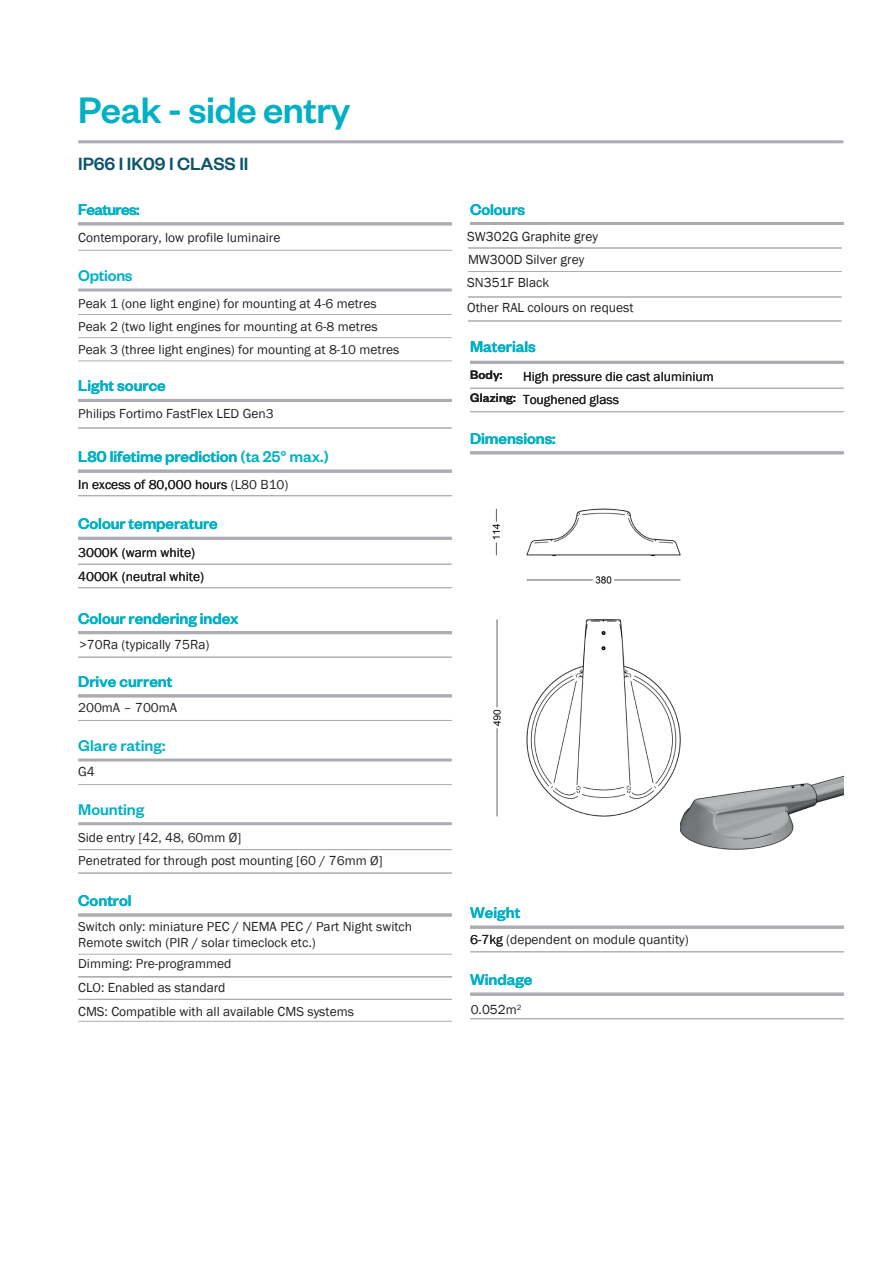
<style>
.page{position:relative;width:893px;height:1263px;background:#fff}
.page>*{position:absolute;margin:0;border:0;box-sizing:border-box;transform-origin:0 0}
.t1{font:500 40.5px "Founders Grotesk";letter-spacing:-.01em;color:#00b0c5}
.t2{font:500 19.5px "Founders Grotesk";letter-spacing:-.005em;color:#0d536a}
.t3{font:500 17.1px "Founders Grotesk";letter-spacing:-.005em;color:#00b0c5}
.t4{font:500 17.1px "Founders Grotesk";letter-spacing:-.04em;color:#00b0c5}
.t5{font:13.5px/24.3px "Franklin Gothic";color:#231f20}
.t6{font:13.5px/23px "Franklin Gothic";color:#231f20}
.t7{font:500 13.5px "Founders Grotesk";color:#231f20}
.s1{font-family:"Founders Grotesk";font-weight:500}
</style>
<div class="page">
<hr style="left:78px;top:288px;width:374px;height:3px;background:#abadb2">
<hr style="left:78px;top:314px;width:374px;height:1px;background:#abadb2">
<hr style="left:78px;top:758px;width:374px;height:3px;background:#abadb2">
<hr style="left:78px;top:784px;width:374px;height:1px;background:#abadb2">
<hr style="left:78px;top:337px;width:374px;height:1px;background:#abadb2">
<hr style="left:78px;top:360px;width:374px;height:1px;background:#abadb2">
<hr style="left:78px;top:822px;width:374px;height:3px;background:#abadb2">
<hr style="left:78px;top:222px;width:374px;height:3px;background:#abadb2">
<hr style="left:78px;top:399px;width:374px;height:3px;background:#abadb2">
<hr style="left:78px;top:428px;width:374px;height:1px;background:#abadb2">
<hr style="left:78px;top:250px;width:374px;height:1px;background:#bebec2">
<hr style="left:470px;top:451px;width:374px;height:3px;background:#abadb2">
<hr style="left:78px;top:470px;width:374px;height:3px;background:#abadb2">
<hr style="left:78px;top:495px;width:374px;height:1px;background:#abadb2">
<hr style="left:78px;top:694px;width:374px;height:3px;background:#abadb2">
<hr style="left:78px;top:720px;width:374px;height:1px;background:#abadb2">
<hr style="left:78px;top:537px;width:374px;height:3px;background:#abadb2">
<hr style="left:78px;top:564px;width:374px;height:1px;background:#abadb2">
<hr style="left:78px;top:587px;width:374px;height:1px;background:#abadb2">
<hr style="left:78px;top:849px;width:374px;height:1px;background:#abadb2">
<hr style="left:78px;top:873px;width:374px;height:1px;background:#abadb2">
<hr style="left:78px;top:631px;width:374px;height:3px;background:#abadb2">
<hr style="left:78px;top:657px;width:374px;height:1px;background:#abadb2">
<hr style="left:470px;top:222px;width:374px;height:3px;background:#abadb2">
<hr style="left:470px;top:361px;width:374px;height:3px;background:#abadb2">
<hr style="left:470px;top:388px;width:374px;height:1px;background:#abadb2">
<hr style="left:470px;top:411px;width:374px;height:1px;background:#abadb2">
<hr style="left:470px;top:993px;width:374px;height:3px;background:#abadb2">
<hr style="left:470px;top:1018px;width:374px;height:1px;background:#abadb2">
<hr style="left:470px;top:926px;width:374px;height:3px;background:#abadb2">
<hr style="left:470px;top:951px;width:374px;height:1px;background:#abadb2">
<hr style="left:78px;top:913px;width:374px;height:3px;background:#abadb2">
<hr style="left:78px;top:954px;width:374px;height:1px;background:#abadb2">
<hr style="left:78px;top:976px;width:374px;height:1px;background:#abadb2">
<hr style="left:78px;top:1021px;width:374px;height:1px;background:#abadb2">
<hr style="left:78px;top:999px;width:374px;height:1px;background:#abadb2">
<hr style="left:78px;top:140px;width:765px;height:3px;background:#abadb2">
<img style="left:492px;top:508px;width:189px;height:325px">
<img style="left:681px;top:776px;width:162px;height:74px">
<hr style="left:468px;top:248px;width:374px;height:1px;background:#abadb2">
<hr style="left:468px;top:271px;width:374px;height:1px;background:#abadb2">
<hr style="left:468px;top:321px;width:374px;height:1px;background:#abadb2">
<hr style="left:468px;top:297px;width:374px;height:1px;background:#abadb2">
<h1 class="t1" style="left:78px;top:85px;width:274px">Peak - side entry</h1>
<h2 class="t2" style="left:78px;top:151px;width:172px">IP66 I IK09 I CLASS II</h2>
<p class="t4" style="left:78px;top:199px;width:63px">Features:</p>
<p class="t5" style="left:78px;top:226px;width:204px">Contemporary, low profile luminaire</p>
<p class="t3" style="left:78px;top:265px;width:56px">Options</p>
<p class="t5" style="left:78px;top:292px;width:300px">Peak 1 (one light engine) for mounting at 4-6 metres</p>
<p class="t5" style="left:78px;top:315px;width:301px">Peak 2 (two light engines for mounting at 6-8 metres</p>
<p class="t5" style="left:78px;top:338px;width:323px">Peak 3 (three light engines) for mounting at 8-10 metres</p>
<p class="t3" style="left:78px;top:375px;width:89px">Light source</p>
<p class="t5" style="left:78px;top:402px;width:197px">Philips Fortimo FastFlex LED Gen3</p>
<p class="t3" style="left:78px;top:446px;width:252px">L80 lifetime prediction (ta 25° max.)</p>
<p class="t5" style="left:78px;top:473px;width:212px">In excess of 80,000 hours (L80 B10)</p>
<p class="t3" style="left:78px;top:513px;width:141px">Colour temperature</p>
<p class="t5" style="left:78px;top:541px;width:127px">3000K (warm white)<br>4000K (neutral white)</p>
<p class="t3" style="left:78px;top:607px;width:162px">Colour rendering index</p>
<p class="t5" style="left:79px;top:633px;width:132px">&gt;70Ra (typically 75Ra)</p>
<p class="t3" style="left:78px;top:671px;width:96px">Drive current</p>
<p class="t5" style="left:78px;top:696px;width:101px">200mA – 700mA</p>
<p class="t3" style="left:78px;top:735px;width:89px">Glare rating:</p>
<p class="t5" style="left:78px;top:760px;width:18px">G4</p>
<p class="t3" style="left:78px;top:799px;width:68px">Mounting</p>
<p class="t5" style="left:78px;top:826px;width:165px">Side entry [42, 48, 60mm Ø]</p>
<p class="t5" style="left:78px;top:849px;width:306px">Penetrated for through post mounting [60 / 76mm Ø]</p>
<p class="t3" style="left:78px;top:890px;width:55px">Control</p>
<p class="t5" style="left:78px;top:919px;width:335px;line-height:16.2px">Switch only: miniature PEC / NEMA PEC / Part Night switch<br>Remote switch (PIR / solar timeclock etc.)</p>
<p class="t5" style="left:78px;top:952px;width:155px">Dimming: Pre-programmed</p>
<p class="t5" style="left:78px;top:999px;width:277px">CMS: Compatible with all available CMS systems</p>
<p class="t5" style="left:78px;top:976px;width:149px">CLO: Enabled as standard</p>
<p class="t3" style="left:470px;top:198px;width:57px">Colours</p>
<p class="t6" style="left:467px;top:225px;width:132px">SW302G Graphite grey<br>MW300D Silver grey<br>SN351F Black</p>
<p class="t6" style="left:467px;top:296px;width:168px">Other RAL colours on request</p>
<p class="t3" style="left:470px;top:336px;width:67px">Materials</p>
<p class="t7" style="left:470px;top:366px;width:34px">Body:</p>
<p class="t5" style="left:470px;top:365px;width:245px;line-height:23.2px;text-indent:53px">High pressure die cast aluminium<br><span class="s1">Glazing:</span> Toughened glass</p>
<p class="t3" style="left:470px;top:428px;width:87px">Dimensions:</p>
<p class="t3" style="left:470px;top:902px;width:52px">Weight</p>
<p class="t5" style="left:470px;top:927px;width:220px">6-7kg (dependent on module quantity)</p>
<p class="t3" style="left:470px;top:969px;width:64px">Windage</p>
<p class="t5" style="left:471px;top:998px;width:52px">0.052m<sup>2</sup></p>
</div>
